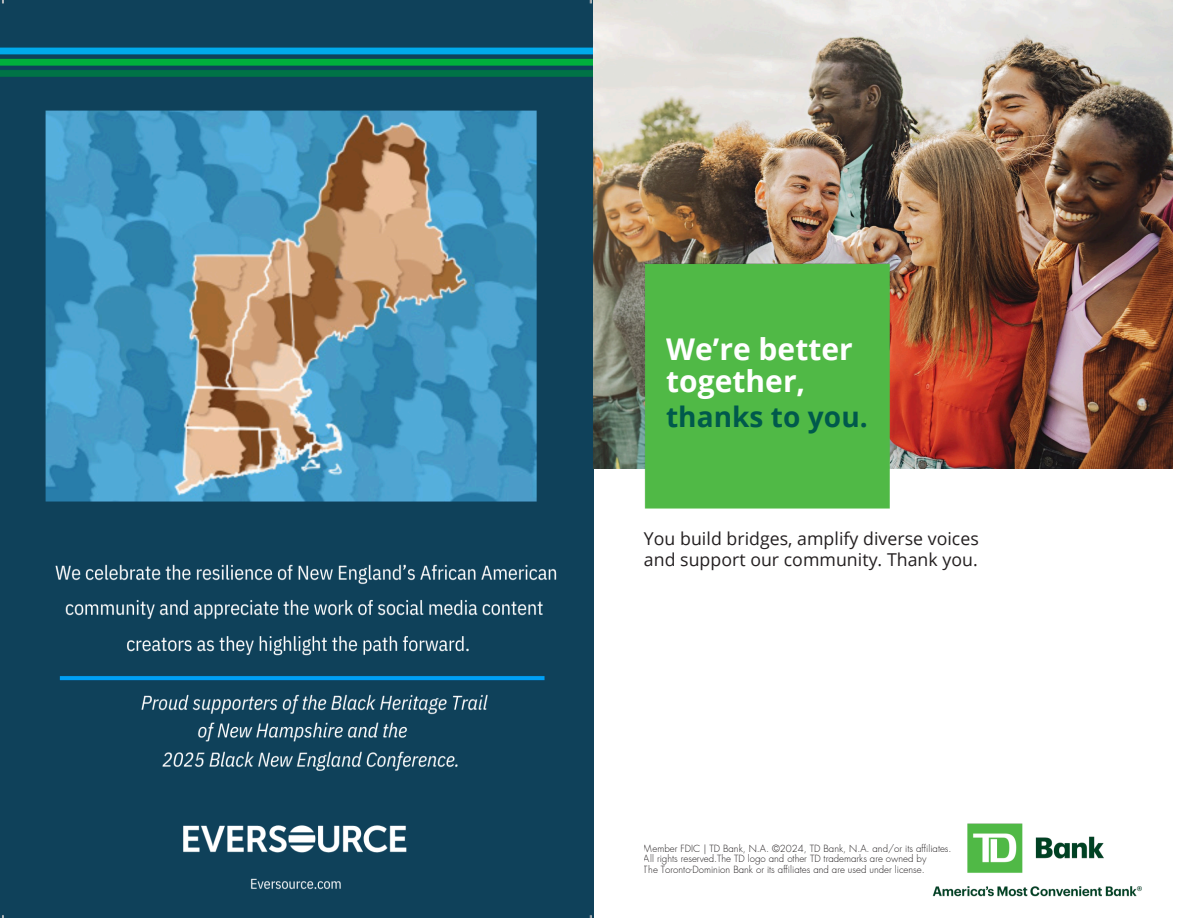
<style>
.page{position:relative;width:1188px;height:918px;background:#fff}
.page>*{position:absolute;margin:0;border:0;box-sizing:border-box;transform-origin:0 0}
.t1{font:700 30px/31.3px "Open Sans";color:#fff}
.t2{font:700 28.05px "Open Sans";color:#00594c}
.t3{font:17.7px/20.5px "Open Sans";letter-spacing:.005em;color:#231f20}
.t4{font:300 9.6px/10.8px "Futura LT Pro";color:#231f20}
</style>
<div class="page">
<img style="left:0;top:0;width:594px;height:918px">
<img style="left:594px;top:10px;width:579px;height:887px">
<h1 class="t1" style="left:666px;top:333px;width:188px">We’re better together,</h1>
<h2 class="t2" style="left:666px;top:397px;width:203px">thanks to you.</h2>
<h3 class="t3" style="left:644px;top:528px;width:336px">You build bridges, amplify diverse voices and support our community. Thank you.</h3>
<p class="t4" style="left:644px;top:843px;width:309px">Member FDIC | TD Bank, N.A. ©2024, TD Bank, N.A. and/or its affiliates.<br>All rights reserved.The TD logo and other TD trademarks are owned by<br>The Toronto-Dominion Bank or its affiliates and are used under license.</p>
</div>
